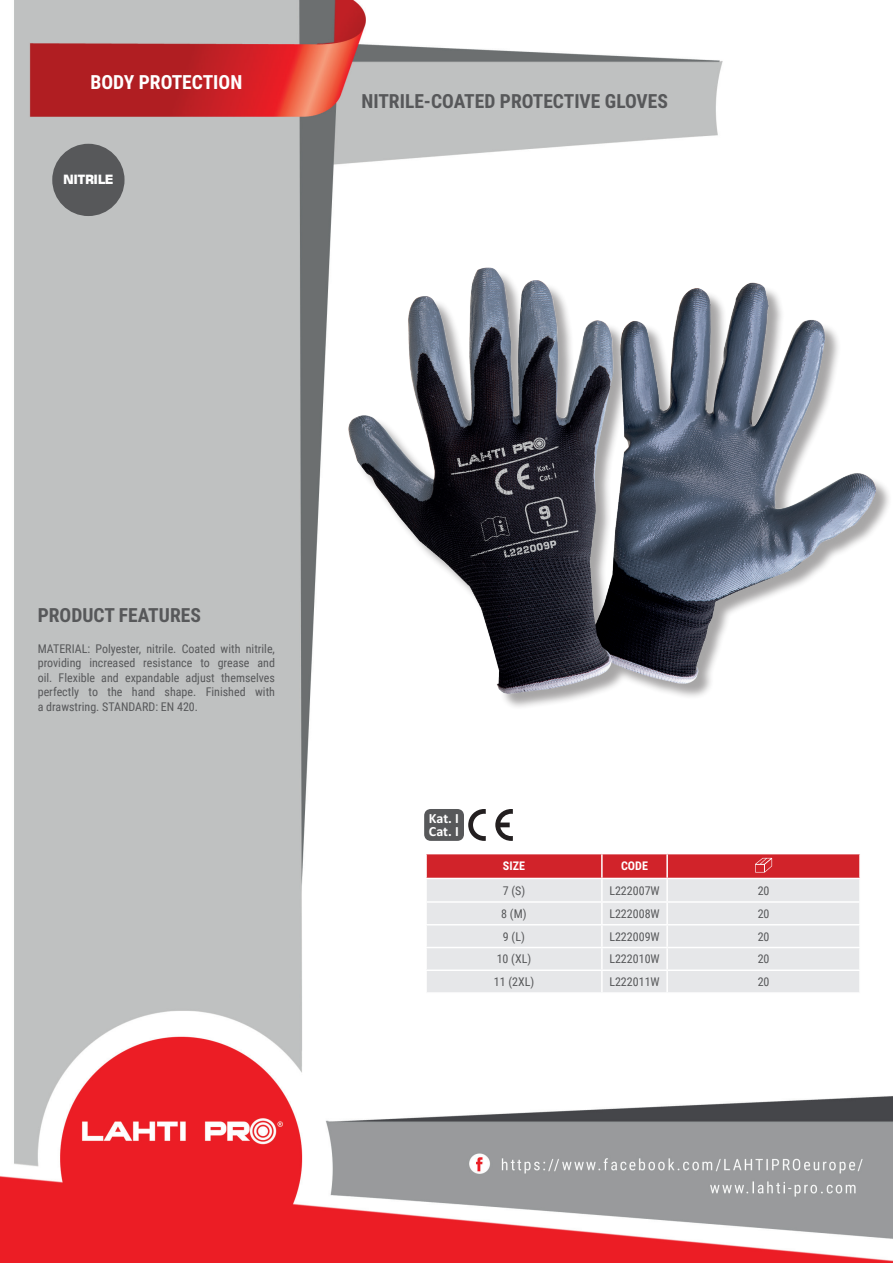
<style>
.page{position:relative;width:893px;height:1263px;background:#fff}
.page>*{position:absolute;margin:0;border:0;box-sizing:border-box;transform-origin:0 0}
.t1{font:700 19.5px "Roboto Condensed";color:#57585a}
.t2{font:700 19.5px "Roboto Condensed";color:#fff}
.t3{font:700 14.1px/12.9px "Calibri Profix";color:#fff}
.t4{font:700 12.75px "Square 721 BT";letter-spacing:-.04em;color:#fff}
.t5{font:12px/14.4px "Roboto Condensed";color:#57585a;text-align:justify}
.t6{font:700 12px "Roboto Condensed";color:#fff}
</style>
<div class="page">
<img style="left:0;top:0;width:893px;height:1263px">
<div style="left:52px;top:144px;width:73px;height:72px;background:#57585a;border-radius:50%"></div>
<div style="left:351px;top:270px;width:541px;height:440px;background:#231f20;opacity:.4"></div>
<img style="left:349px;top:268px;width:527px;height:425px">
<div style="left:427px;top:879px;width:432px;height:113px;background:#e6e7e9"></div>
<hr style="left:425px;top:854px;width:2px;height:24px;background:#fff">
<hr style="left:425px;top:879px;width:2px;height:22px;background:#fff">
<hr style="left:425px;top:903px;width:2px;height:21px;background:#fff">
<hr style="left:425px;top:925px;width:2px;height:22px;background:#fff">
<hr style="left:425px;top:948px;width:2px;height:21px;background:#fff">
<hr style="left:425px;top:971px;width:2px;height:21px;background:#fff">
<hr style="left:601px;top:879px;width:2px;height:22px;background:#fff">
<hr style="left:601px;top:903px;width:2px;height:21px;background:#fff">
<hr style="left:601px;top:925px;width:2px;height:22px;background:#fff">
<hr style="left:601px;top:948px;width:2px;height:21px;background:#fff">
<hr style="left:601px;top:971px;width:2px;height:21px;background:#fff">
<hr style="left:666px;top:879px;width:2px;height:22px;background:#fff">
<hr style="left:666px;top:903px;width:2px;height:21px;background:#fff">
<hr style="left:666px;top:925px;width:2px;height:22px;background:#fff">
<hr style="left:666px;top:948px;width:2px;height:21px;background:#fff">
<hr style="left:666px;top:971px;width:2px;height:21px;background:#fff">
<hr style="left:859px;top:854px;width:2px;height:24px;background:#fff">
<hr style="left:859px;top:879px;width:2px;height:22px;background:#fff">
<hr style="left:859px;top:903px;width:2px;height:21px;background:#fff">
<hr style="left:859px;top:925px;width:2px;height:22px;background:#fff">
<hr style="left:859px;top:948px;width:2px;height:21px;background:#fff">
<hr style="left:859px;top:971px;width:2px;height:21px;background:#fff">
<hr style="left:425px;top:853px;width:177px;height:1px;background:#fff">
<hr style="left:667px;top:853px;width:194px;height:1px;background:#fff">
<hr style="left:425px;top:878px;width:177px;height:1px;background:#fff">
<hr style="left:602px;top:878px;width:65px;height:1px;background:#fff">
<hr style="left:667px;top:878px;width:194px;height:1px;background:#fff">
<hr style="left:425px;top:901px;width:177px;height:2px;background:#fff">
<hr style="left:602px;top:901px;width:65px;height:2px;background:#fff">
<hr style="left:667px;top:901px;width:194px;height:2px;background:#fff">
<hr style="left:425px;top:924px;width:177px;height:1px;background:#fff">
<hr style="left:602px;top:924px;width:65px;height:1px;background:#fff">
<hr style="left:667px;top:924px;width:194px;height:1px;background:#fff">
<hr style="left:425px;top:947px;width:177px;height:1px;background:#fff">
<hr style="left:602px;top:947px;width:65px;height:1px;background:#fff">
<hr style="left:667px;top:947px;width:194px;height:1px;background:#fff">
<hr style="left:425px;top:969px;width:177px;height:2px;background:#fff">
<hr style="left:602px;top:969px;width:65px;height:2px;background:#fff">
<hr style="left:667px;top:969px;width:194px;height:2px;background:#fff">
<hr style="left:425px;top:992px;width:177px;height:2px;background:#fff">
<hr style="left:602px;top:992px;width:65px;height:2px;background:#fff">
<hr style="left:667px;top:992px;width:194px;height:2px;background:#fff">
<svg style="left:426px;top:853px;width:434px;height:25px;background:#d4343a"></svg>
<div style="left:424px;top:809px;width:40px;height:32px;background:#57585a;border-radius:7px"></div>
<svg style="left:495px;top:809px;width:18px;height:32px"></svg>
<svg style="left:468px;top:809px;width:18px;height:32px"></svg>
<h1 class="t2" style="left:90px;top:69px;width:153px">BODY PROTECTION</h1>
<p class="t4" style="left:63px;top:172px;width:52px">NITRILE</p>
<h1 class="t1" style="left:361px;top:88px;width:308px">NITRILE-COATED PROTECTIVE GLOVES</h1>
<h1 class="t1" style="left:38px;top:601px;width:165px">PRODUCT FEATURES</h1>
<p class="t5" style="left:38px;top:641px;width:239px">MATERIAL: Polyester, nitrile. Coated with nitrile, providing increased resistance to grease and oil. Flexible and expandable adjust themselves perfectly to the hand shape. Finished with a drawstring. STANDARD: EN 420.</p>
<p class="t3" style="left:429px;top:811px;width:32px">Kat. I<br>Cat. I</p>
<p class="t6" style="left:503px;top:858px;width:23px">SIZE</p>
<p class="t6" style="left:621px;top:858px;width:28px">CODE</p>
<p class="t5" style="left:503px;top:883px;width:24px">7 (S)</p>
<p class="t5" style="left:609px;top:883px;width:52px">L222007W</p>
<p class="t5" style="left:758px;top:883px;width:13px">20</p>
<p class="t5" style="left:501px;top:906px;width:27px">8 (M)</p>
<p class="t5" style="left:609px;top:906px;width:52px">L222008W</p>
<p class="t5" style="left:758px;top:906px;width:13px">20</p>
<p class="t5" style="left:503px;top:929px;width:23px">9 (L)</p>
<p class="t5" style="left:609px;top:929px;width:52px">L222009W</p>
<p class="t5" style="left:758px;top:929px;width:13px">20</p>
<p class="t5" style="left:497px;top:951px;width:36px">10 (XL)</p>
<p class="t5" style="left:609px;top:951px;width:52px">L222010W</p>
<p class="t5" style="left:758px;top:951px;width:13px">20</p>
<p class="t5" style="left:494px;top:974px;width:42px">11 (2XL)</p>
<p class="t5" style="left:609px;top:974px;width:52px">L222011W</p>
<p class="t5" style="left:758px;top:974px;width:13px">20</p>
</div>
